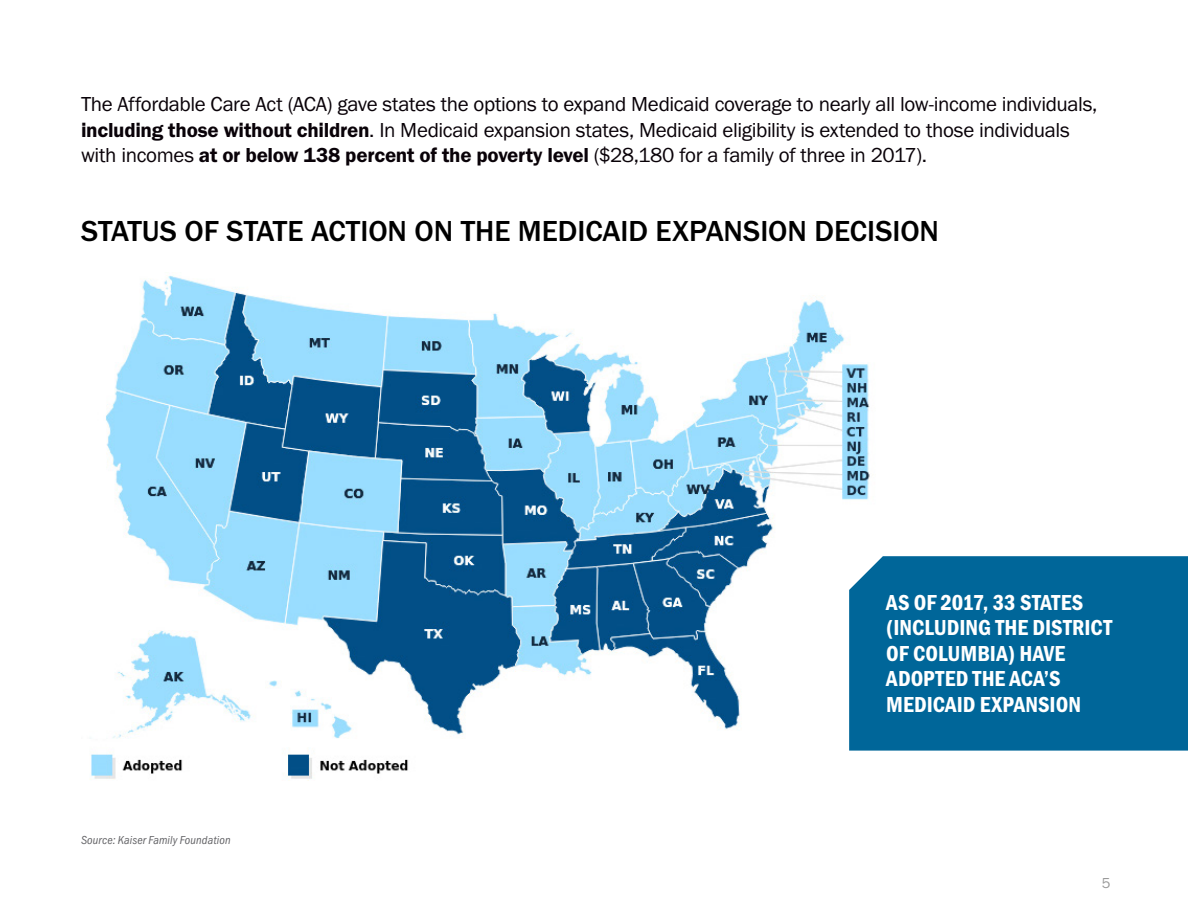
<style>
.page{position:relative;width:1188px;height:918px;background:#fff}
.page>*{position:absolute;margin:0;border:0;box-sizing:border-box;transform-origin:0 0}
.Section_headers{font:500 30px "Franklin Gothic URW";color:#000}
.subhead_-2{font:22.5px/25.5px "Franklin Gothic URW Con Dem";color:#fff}
.body_main_black_-_2{font:21px/25.5px "Franklin Gothic URW Boo";letter-spacing:-.02em;color:#090208}
.t1{font:15px "Franklin Gothic URW Boo";color:#999}
.NEW_sources_-_MAPS_e{font:12px "Franklin Gothic URW Con Boo Ita";letter-spacing:.01em;color:#636366}
.s1{font-family:"Franklin Gothic URW Dem"}
</style>
<div class="page">
<img style="left:90px;top:276px;width:780px;height:505px">
<div style="left:849px;top:556px;width:339px;height:195px;background:#069"></div>
<p class="body_main_black_-_2" style="left:81px;top:91px;width:1018px">The Affordable Care Act (ACA) gave states the options to expand Medicaid coverage to nearly all low-income individuals, <span class="s1">including those without children</span>. In Medicaid expansion states, Medicaid eligibility is extended to those individuals with incomes <span class="s1">at or below 138 percent of the poverty level</span> ($28,180 for a family of three in 2017).</p>
<p class="Section_headers" style="left:81px;top:213px;width:860px">STATUS OF STATE ACTION ON THE MEDICAID EXPANSION DECISION</p>
<p class="NEW_sources_-_MAPS_e" style="left:81px;top:833px;width:151px">Source: Kaiser Family Foundation</p>
<p class="subhead_-2" style="left:886px;top:589px;width:227px">AS OF 2017, 33 STATES (INCLUDING THE DISTRICT<br>OF COLUMBIA) HAVE<br>ADOPTED THE ACA’S<br>MEDICAID EXPANSION</p>
<p class="t1" style="left:1102px;top:873px;width:10px">5</p>
</div>
